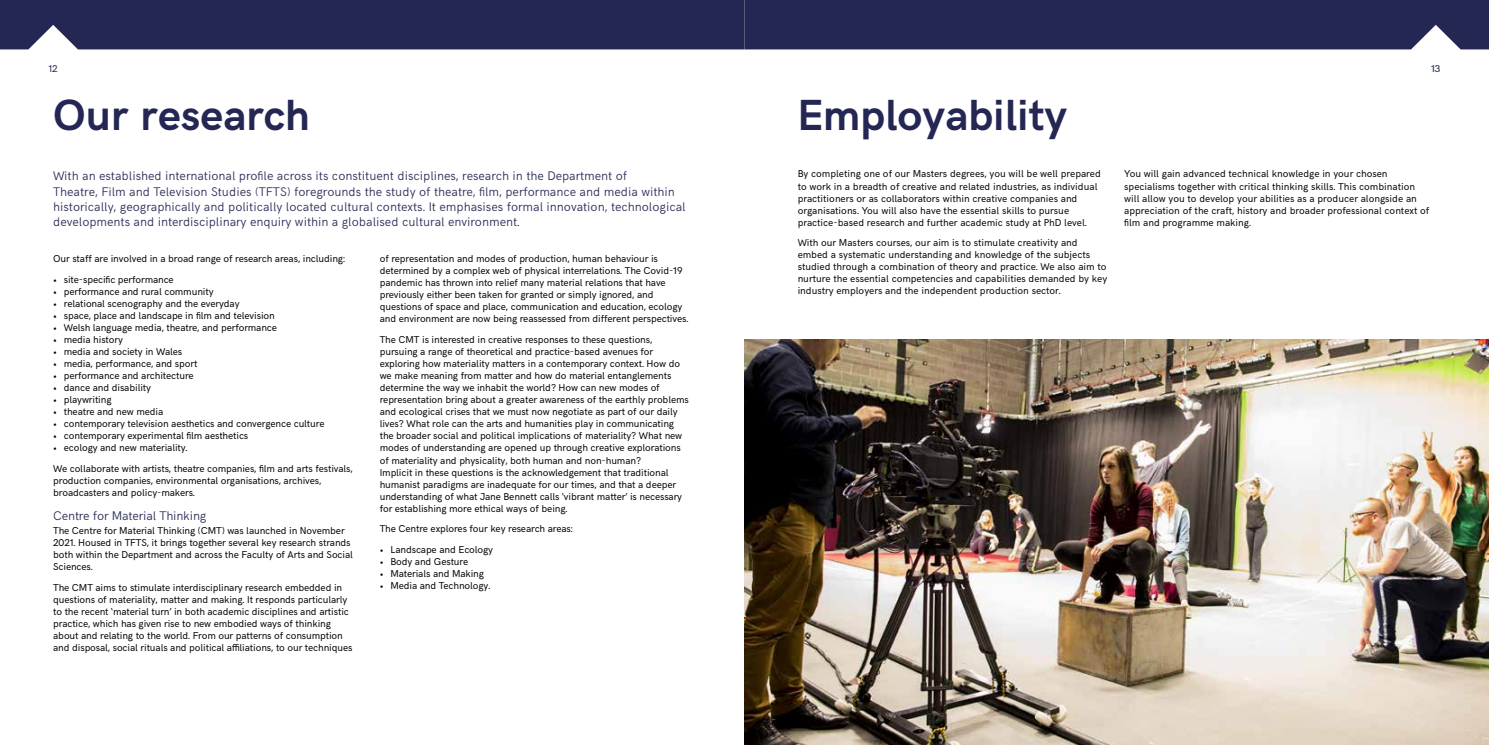
<style>
.page{position:relative;width:1489px;height:745px;background:#fff}
.page>*{position:absolute;margin:0;border:0;box-sizing:border-box;transform-origin:0 0}
.t1{font:700 43.75px "HK Grotesk";color:#242753}
.t2{font:300 12.5px/15px "HK Grotesk";color:#242753}
.t3{font:10px/12px "HK Grotesk";letter-spacing:-.01em;color:#000}
.t4{font:10px "HK Grotesk";color:#242753}
</style>
<div class="page">
<img style="left:744px;top:340px;width:744px;height:404px">
<div style="left:0;top:0;width:1488px;height:49px;background:#242753"></div>
<p class="t4" style="left:48px;top:61px;width:11px">12</p>
<p class="t4" style="left:1430px;top:61px;width:11px">13</p>
<h1 class="t1" style="left:53px;top:82px;width:258px">Our research</h1>
<p class="t2" style="left:53px;top:167px;width:634px">With an established international profile across its constituent disciplines, research in the Department of<br>Theatre, Film and Television Studies (TFTS) foregrounds the study of theatre, film, performance and media within historically, geographically and politically located cultural contexts. It emphasises formal innovation, technological developments and interdisciplinary enquiry within a globalised cultural environment.</p>
<p class="t3" style="left:53px;top:252px;width:293px">Our staff are involved in a broad range of research areas, including:</p>
<p class="t3" style="left:53px;top:273px;width:122px">• site-specific performance</p>
<p class="t3" style="left:53px;top:285px;width:162px">• performance and rural community</p>
<p class="t3" style="left:53px;top:297px;width:188px">• relational scenography and the everyday</p>
<p class="t3" style="left:53px;top:309px;width:223px">• space, place and landscape in film and television</p>
<p class="t3" style="left:53px;top:321px;width:225px">• Welsh language media, theatre, and performance</p>
<p class="t3" style="left:53px;top:333px;width:71px">• media history</p>
<p class="t3" style="left:53px;top:345px;width:130px">• media and society in Wales</p>
<p class="t3" style="left:53px;top:357px;width:146px">• media, performance, and sport</p>
<p class="t3" style="left:53px;top:369px;width:142px">• performance and architecture</p>
<p class="t3" style="left:53px;top:381px;width:99px">• dance and disability</p>
<p class="t3" style="left:53px;top:393px;width:60px">• playwriting</p>
<p class="t3" style="left:53px;top:405px;width:112px">• theatre and new media</p>
<p class="t3" style="left:53px;top:417px;width:273px">• contemporary television aesthetics and convergence culture</p>
<p class="t3" style="left:53px;top:429px;width:197px">• contemporary experimental film aesthetics</p>
<p class="t3" style="left:53px;top:436px;width:301px;line-height:20.9px">• ecology and new materiality.<br>We collaborate with artists, theatre companies, film and arts festivals,</p>
<p class="t3" style="left:53px;top:474px;width:270px">production companies, environmental organisations, archives, broadcasters and policy-makers.</p>
<p class="t2" style="left:53px;top:507px;width:155px">Centre for Material Thinking</p>
<p class="t3" style="left:53px;top:523px;width:301px">The Centre for Material Thinking (CMT) was launched in November 2021. Housed in TFTS, it brings together several key research strands both within the Department and across the Faculty of Arts and Social Sciences.</p>
<p class="t3" style="left:53px;top:580px;width:301px">The CMT aims to stimulate interdisciplinary research embedded in questions of materiality, matter and making. It responds particularly to the recent ‘material turn’ in both academic disciplines and artistic practice, which has given rise to new embodied ways of thinking about and relating to the world. From our patterns of consumption and disposal, social rituals and political affiliations, to our techniques</p>
<p class="t3" style="left:380px;top:252px;width:310px">of representation and modes of production, human behaviour is determined by a complex web of physical interrelations. The Covid-19 pandemic has thrown into relief many material relations that have previously either been taken for granted or simply ignored, and questions of space and place, communication and education, ecology and environment are now being reassessed from different perspectives.</p>
<p class="t3" style="left:380px;top:333px;width:310px">The CMT is interested in creative responses to these questions, pursuing a range of theoretical and practice-based avenues for exploring how materiality matters in a contemporary context. How do we make meaning from matter and how do material entanglements determine the way we inhabit the world? How can new modes of representation bring about a greater awareness of the earthly problems and ecological crises that we must now negotiate as part of our daily lives? What role can the arts and humanities play in communicating the broader social and political implications of materiality? What new modes of understanding are opened up through creative explorations of materiality and physicality, both human and non-human?<br>Implicit in these questions is the acknowledgement that traditional humanist paradigms are inadequate for our times, and that a deeper understanding of what Jane Bennett calls ‘vibrant matter’ is necessary for establishing more ethical ways of being.</p>
<p class="t3" style="left:380px;top:522px;width:195px">The Centre explores four key research areas:</p>
<p class="t3" style="left:380px;top:542px;width:115px">• Landscape and Ecology</p>
<p class="t3" style="left:380px;top:554px;width:90px">• Body and Gesture</p>
<p class="t3" style="left:380px;top:566px;width:106px">• Materials and Making</p>
<p class="t3" style="left:380px;top:578px;width:112px">• Media and Technology.</p>
<h1 class="t1" style="left:797px;top:82px;width:271px">Employability</h1>
<p class="t3" style="left:797px;top:167px;width:305px">By completing one of our Masters degrees, you will be well prepared to work in a breadth of creative and related industries, as individual practitioners or as collaborators within creative companies and organisations. You will also have the essential skills to pursue practice-based research and further academic study at PhD level.</p>
<p class="t3" style="left:797px;top:236px;width:311px">With our Masters courses, our aim is to stimulate creativity and embed a systematic understanding and knowledge of the subjects studied through a combination of theory and practice. We also aim to nurture the essential competencies and capabilities demanded by key industry employers and the independent production sector.</p>
<p class="t3" style="left:1124px;top:167px;width:306px">You will gain advanced technical knowledge in your chosen specialisms together with critical thinking skills. This combination will allow you to develop your abilities as a producer alongside an appreciation of the craft, history and broader professional context of film and programme making.</p>
</div>
